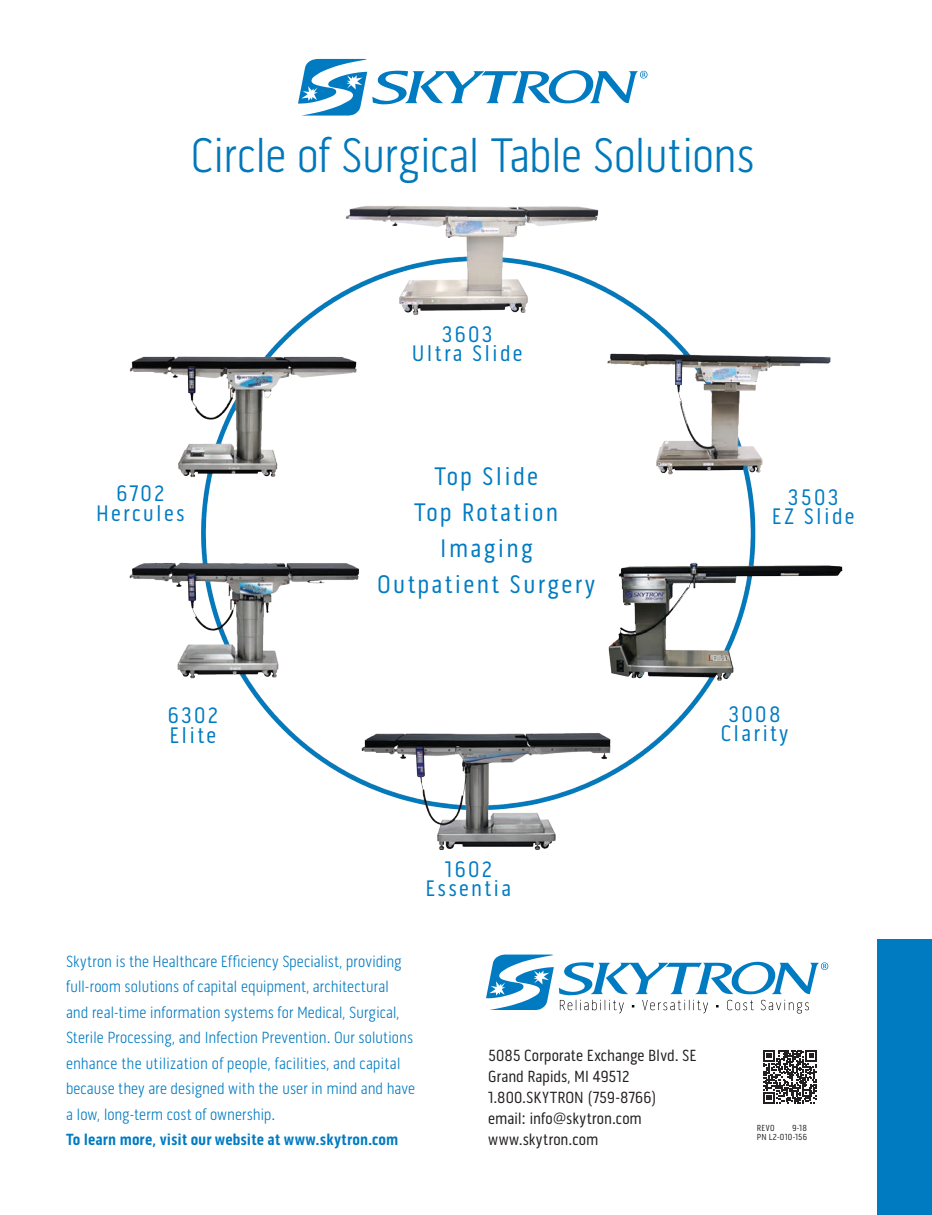
<style>
.page{position:relative;width:932px;height:1215px;background:#fff}
.page>*{position:absolute;margin:0;border:0;box-sizing:border-box;transform-origin:0 0}
.garamond_premier_pro{font:300 49.5px "Pill Gothic 300 mg";letter-spacing:-.02em;color:#0078ba}
.t1{font:25.95px "Pill Gothic 300 mg";letter-spacing:.09em;color:#007bc2}
.t2{font:22.95px "Pill Gothic 300 mg";letter-spacing:.1em;color:#007bc2}
.garamond_premier_pro-2{font:300 16.5px/25.5px "Pill Gothic 300 mg";color:#007bc2}
.t3{font:16.5px/21px "Pill Gothic 300 mg";color:#231f20}
.t4{font:9px "Pill Gothic 300 mg";letter-spacing:.03em;color:#231f20}
.s1{font-weight:700}
</style>
<div class="page">
<img style="left:129px;top:206px;width:714px;height:645px">
<svg style="left:298px;top:59px;width:349px;height:57px"></svg>
<svg style="left:763px;top:1050px;width:53px;height:53px"></svg>
<div style="left:878px;top:940px;width:54px;height:275px;background:#007bc2"></div>
<svg style="left:486px;top:955px;width:342px;height:59px"></svg>
<p class="garamond_premier_pro" style="left:191px;top:126px;width:565px">Circle of Surgical Table Solutions</p>
<p class="t2" style="left:116px;top:480px;width:50px">6702</p>
<p class="t2" style="left:96px;top:500px;width:90px">Hercules</p>
<p class="t2" style="left:168px;top:702px;width:52px">6302</p>
<p class="t2" style="left:169px;top:722px;width:48px">Elite</p>
<p class="t2" style="left:442px;top:320px;width:52px">3603</p>
<p class="t2" style="left:412px;top:340px;width:112px">Ultra Slide</p>
<p class="t1" style="left:434px;top:461px;width:105px">Top Slide</p>
<p class="t1" style="left:414px;top:497px;width:146px">Top Rotation</p>
<p class="t1" style="left:439px;top:533px;width:94px">Imaging</p>
<p class="t1" style="left:377px;top:569px;width:220px">Outpatient Surgery</p>
<p class="t2" style="left:788px;top:484px;width:52px">3503</p>
<p class="t2" style="left:772px;top:503px;width:84px">EZ Slide</p>
<p class="t2" style="left:728px;top:701px;width:54px">3008</p>
<p class="t2" style="left:721px;top:720px;width:69px">Clarity</p>
<p class="t2" style="left:444px;top:856px;width:49px">1602</p>
<p class="t2" style="left:425px;top:875px;width:87px">Essentia</p>
<p class="garamond_premier_pro-2" style="left:66px;top:949px;width:351px">Skytron is the Healthcare Efficiency Specialist, providing full-room solutions of capital equipment, architectural and real-time information systems for Medical, Surgical, Sterile Processing, and Infection Prevention. Our solutions enhance the utilization of people, facilities, and capital because they are designed with the user in mind and have a low, long-term cost of ownership.<br><span class="s1">To learn more, visit our website at www.skytron.com</span></p>
<p class="t3" style="left:488px;top:1045px;width:210px">5085 Corporate Exchange Blvd. SE</p>
<p class="t3" style="left:488px;top:1066px;width:143px">Grand Rapids, MI 49512</p>
<p class="t3" style="left:488px;top:1087px;width:170px">1.800.SKYTRON (759-8766)</p>
<p class="t3" style="left:488px;top:1108px;width:155px">email: info@skytron.com www.skytron.com</p>
<p class="t4" style="left:757px;top:1122px;width:19px">REV0</p>
<p class="t4" style="left:792px;top:1122px;width:16px">9-18</p>
<p class="t4" style="left:757px;top:1131px;width:52px">PN L2-010-156</p>
</div>
